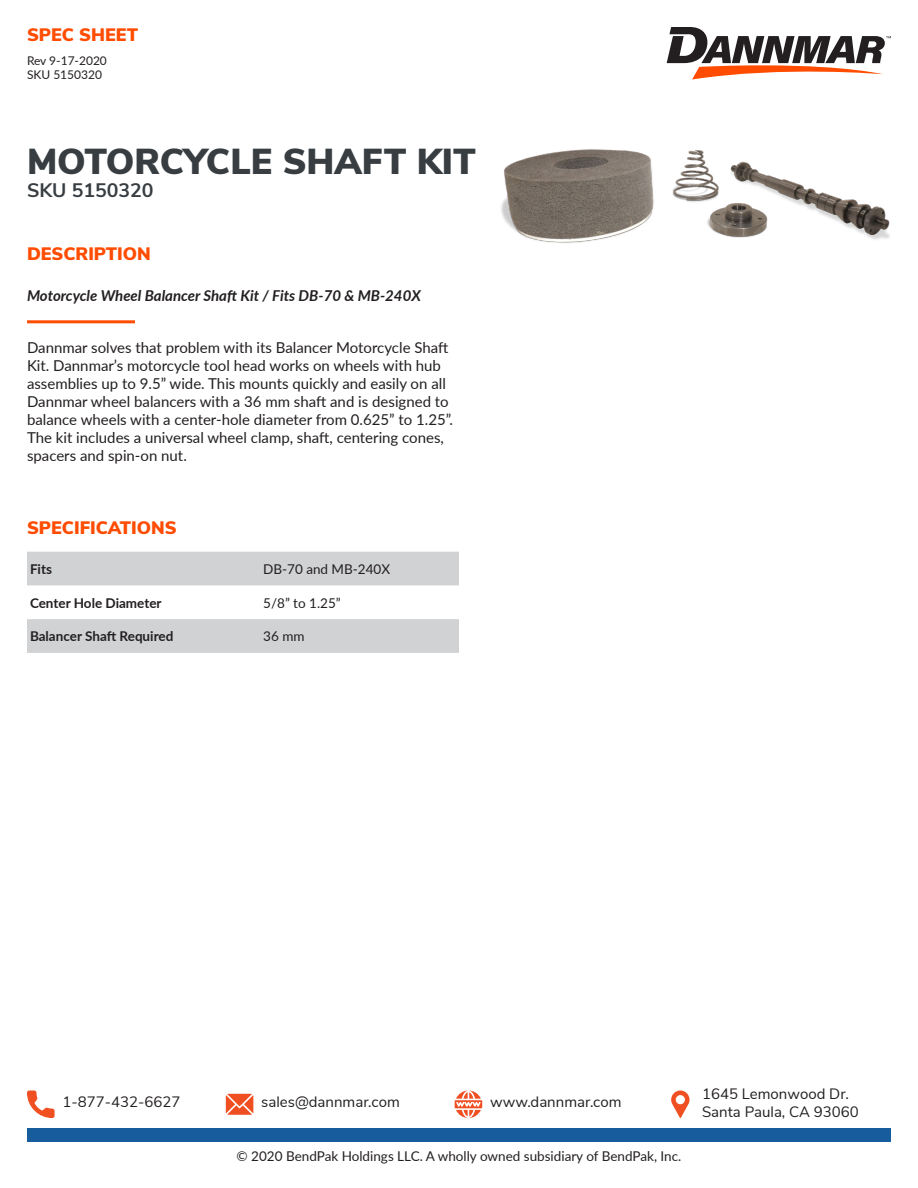
<style>
.page{position:relative;width:918px;height:1188px;background:#fff}
.page>*{position:absolute;margin:0;border:0;box-sizing:border-box;transform-origin:0 0}
.t1{font:900 36px "Nunito Sans";color:#373d41}
.t2{font:700 19.5px "Nunito Sans";color:#373d41}
.t3{font:900 18px "Nunito Sans";color:#ff4c00}
.t4{font:15px/18px "Lato";color:#231f20}
.t5{font:15px "Nunito Sans";color:#231f20}
.t6{font:italic 700 15px "Lato";color:#231f20}
.t7{font:13.5px "Lato";color:#231f20}
.t8{font:700 13.5px "Lato";color:#231f20}
.t9{font:12px "Lato";color:#231f20}
</style>
<div class="page">
<svg style="left:667px;top:27px;width:224px;height:53px"></svg>
<div style="left:27px;top:1129px;width:864px;height:13px;background:#175d9e"></div>
<img style="left:501px;top:149px;width:389px;height:94px">
<hr style="left:27px;top:320px;width:108px;height:3px;background:#ff4c00">
<svg style="left:27px;top:1091px;width:28px;height:27px"></svg>
<svg style="left:226px;top:1094px;width:27px;height:21px"></svg>
<svg style="left:455px;top:1091px;width:27px;height:27px"></svg>
<svg style="left:671px;top:1091px;width:19px;height:27px"></svg>
<svg style="left:27px;top:552px;width:432px;height:101px;fill:#d1d2d4"></svg>
<p class="t3" style="left:27px;top:21px;width:113px">SPEC SHEET</p>
<p class="t9" style="left:27px;top:52px;width:81px">Rev 9-17-2020</p>
<p class="t9" style="left:27px;top:67px;width:77px">SKU 5150320</p>
<p class="t1" style="left:27px;top:135px;width:450px">MOTORCYCLE SHAFT KIT</p>
<p class="t2" style="left:27px;top:176px;width:128px">SKU 5150320</p>
<p class="t3" style="left:27px;top:240px;width:125px">DESCRIPTION</p>
<p class="t6" style="left:27px;top:284px;width:395px">Motorcycle Wheel Balancer Shaft Kit / Fits DB-70 &amp; MB-240X</p>
<p class="t4" style="left:27px;top:338px;width:428px">Dannmar solves that problem with its Balancer Motorcycle Shaft Kit. Dannmar’s motorcycle tool head works on wheels with hub assemblies up to 9.5” wide. This mounts quickly and easily on all Dannmar wheel balancers with a 36 mm shaft and is designed to balance wheels with a center-hole diameter from 0.625” to 1.25”.<br>The kit includes a universal wheel clamp, shaft, centering cones, spacers and spin-on nut.</p>
<p class="t3" style="left:27px;top:515px;width:151px">SPECIFICATIONS</p>
<p class="t8" style="left:30px;top:559px;width:24px">Fits</p>
<p class="t7" style="left:263px;top:559px;width:128px">DB-70 and MB-240X</p>
<p class="t8" style="left:30px;top:593px;width:133px">Center Hole Diameter</p>
<p class="t7" style="left:263px;top:593px;width:79px">5/8” to 1.25”</p>
<p class="t8" style="left:30px;top:627px;width:145px">Balancer Shaft Required</p>
<p class="t7" style="left:263px;top:627px;width:43px">36 mm</p>
<p class="t5" style="left:62px;top:1091px;width:120px">1-877-432-6627</p>
<p class="t5" style="left:261px;top:1091px;width:140px">sales@dannmar.com</p>
<p class="t5" style="left:490px;top:1091px;width:133px">www.dannmar.com</p>
<p class="t7" style="left:237px;top:1146px;width:446px">© 2020 BendPak Holdings LLC. A wholly owned subsidiary of BendPak, Inc.</p>
<p class="t5" style="left:702px;top:1083px;width:148px">1645 Lemonwood Dr.</p>
<p class="t5" style="left:702px;top:1101px;width:158px">Santa Paula, CA 93060</p>
</div>
